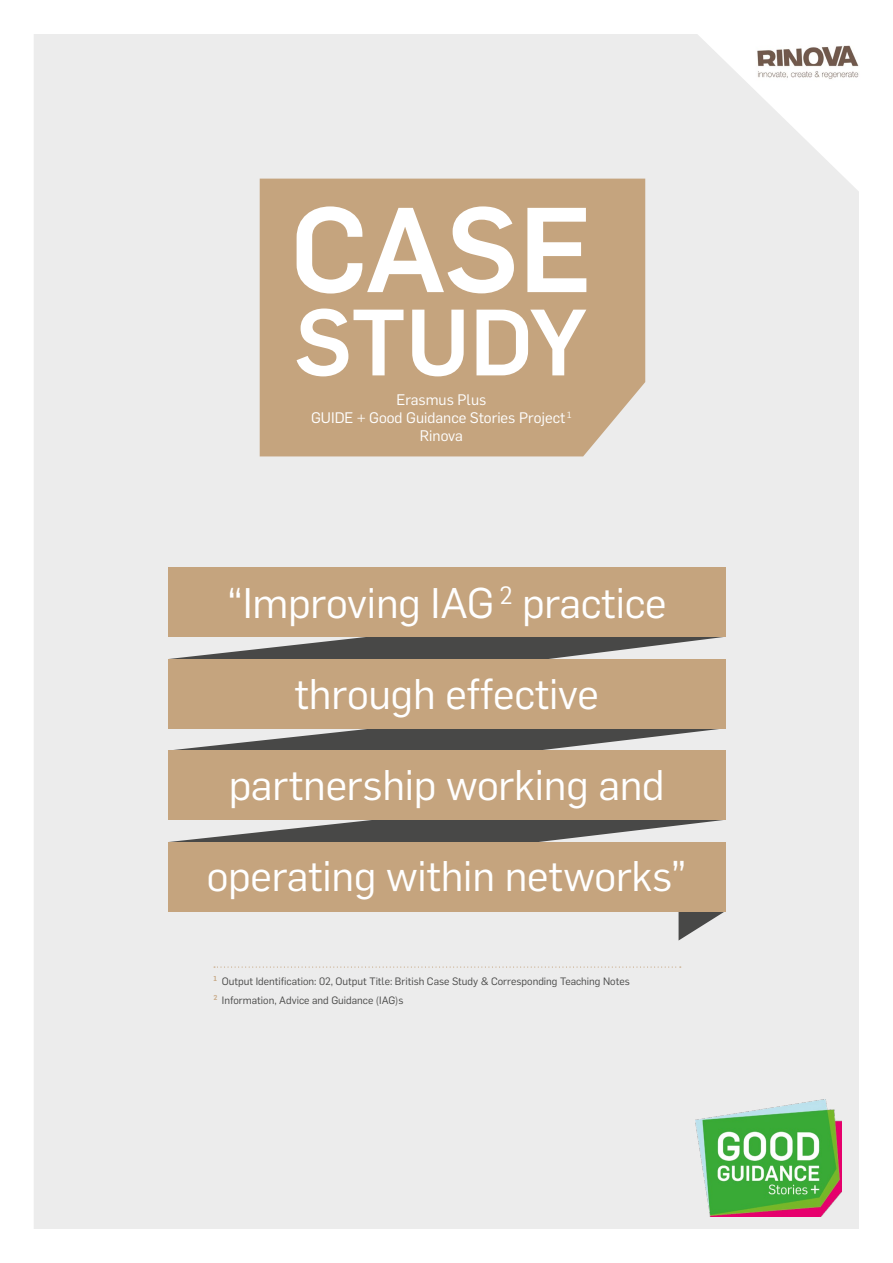
<style>
.page{position:relative;width:893px;height:1263px;background:#fff}
.page>*{position:absolute;margin:0;border:0;box-sizing:border-box;transform-origin:0 0}
.t1{font:42px "Flama";letter-spacing:-.005em;color:#fff}
.t2{font:15px "Flama";color:#fff}
.Endnote_TXT{font:10.5px "Flama";color:#484847}
</style>
<div class="page">
<div style="left:34px;top:34px;width:825px;height:1195px;background:#ececec"></div>
<div style="left:260px;top:179px;width:385px;height:277px;background:#c5a47e"></div>
<svg style="left:297px;top:308px;width:289px;height:68px"></svg>
<svg style="left:297px;top:206px;width:289px;height:87px"></svg>
<svg style="left:679px;top:911px;width:47px;height:29px"></svg>
<svg style="left:168px;top:820px;width:558px;height:22px;background:#818181"></svg>
<div style="left:168px;top:842px;width:558px;height:69px;background:#c5a47e"></div>
<svg style="left:168px;top:636px;width:558px;height:23px;background:#82817e"></svg>
<svg style="left:168px;top:728px;width:558px;height:22px;background:#848381"></svg>
<div style="left:168px;top:750px;width:558px;height:70px;background:#c5a47e"></div>
<div style="left:168px;top:567px;width:558px;height:69px;background:#c5a47e"></div>
<div style="left:168px;top:659px;width:558px;height:69px;background:#c5a47e"></div>
<img style="left:695px;top:1099px;width:147px;height:117px">
<svg style="left:214px;top:966px;width:467px;height:2px"></svg>
<p class="t2" style="left:396px;top:389px;width:91px">Erasmus Plus</p>
<p class="t2" style="left:311px;top:407px;width:262px">GUIDE + Good Guidance Stories Project <sup>1</sup></p>
<p class="t2" style="left:420px;top:425px;width:44px">Rinova</p>
<p class="t1" style="left:227px;top:575px;width:441px">“Improving IAG <sup>2</sup> practice</p>
<p class="t1" style="left:295px;top:665px;width:306px">through effective</p>
<p class="t1" style="left:229px;top:756px;width:438px">partnership working and</p>
<p class="t1" style="left:207px;top:847px;width:482px">operating within networks”</p>
<p class="Endnote_TXT" style="left:213px;top:974px;width:418px"><sup>1</sup> Output Identification: 02, Output Title: British Case Study &amp; Corresponding Teaching Notes</p>
<p class="Endnote_TXT" style="left:213px;top:993px;width:192px"><sup>2</sup> Information, Advice and Guidance (IAG)s</p>
</div>
